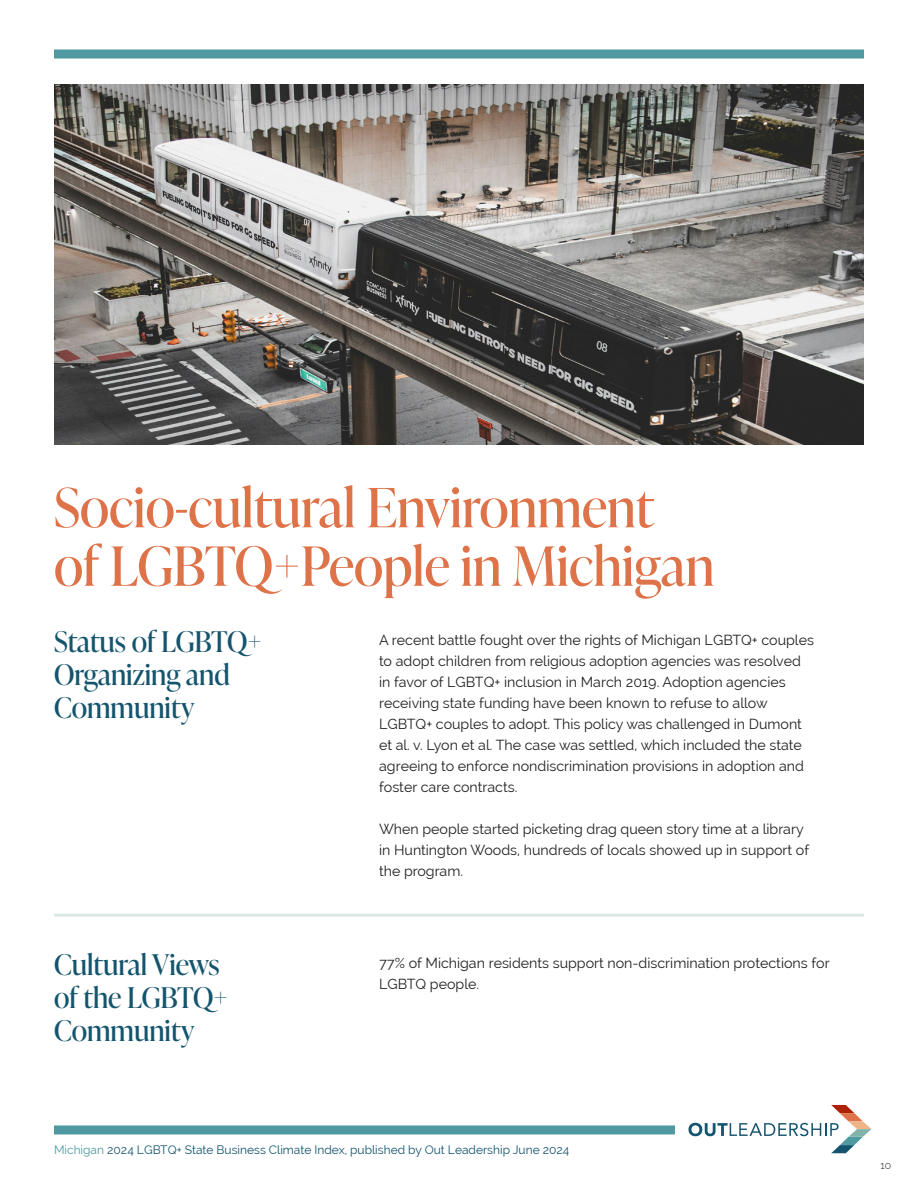
<style>
.page{position:relative;width:918px;height:1188px;background:#fff}
.page>*{position:absolute;margin:0;border:0;box-sizing:border-box;transform-origin:0 0}
.t1{font:54px/58.5px "Ivy Presto Display";color:#de734a}
.t2{font:28.5px/33px "Ivy Presto Display";color:#14546d}
.t3{font:14.25px/21px "Raleway";color:#231f20}
.t4{font:12px "Raleway";color:#14546d}
.t5{font:300 10.5px "Raleway";color:#231f20}
.s1{color:#4f99a1}
</style>
<div class="page">
<div style="left:54px;top:50px;width:810px;height:8px;background:#4f99a1"></div>
<svg style="left:689px;top:1105px;width:182px;height:48px"></svg>
<div style="left:54px;top:1125px;width:621px;height:9px;background:#4f99a1"></div>
<hr style="left:54px;top:914px;width:810px;height:3px;background:#dae8e6">
<img style="left:54px;top:84px;width:810px;height:361px">
<p class="t1" style="left:54px;top:476px;width:662px">Socio-cultural Environment<br>of LGBTQ+People in Michigan</p>
<p class="t2" style="left:54px;top:624px;width:209px">Status of LGBTQ+<br>Organizing and<br>Community</p>
<p class="t2" style="left:54px;top:946px;width:175px">Cultural Views of the LGBTQ+<br>Community</p>
<p class="t3" style="left:379px;top:629px;width:436px">A recent battle fought over the rights of Michigan LGBTQ+ couples to adopt children from religious adoption agencies was resolved in favor of LGBTQ+ inclusion in March 2019. Adoption agencies receiving state funding have been known to refuse to allow LGBTQ+ couples to adopt. This policy was challenged in Dumont et al. v. Lyon et al. The case was settled, which included the state agreeing to enforce nondiscrimination provisions in adoption and foster care contracts.</p>
<p class="t3" style="left:379px;top:818px;width:432px">When people started picketing drag queen story time at a library in Huntington Woods, hundreds of locals showed up in support of the program.</p>
<p class="t3" style="left:379px;top:952px;width:452px">77% of Michigan residents support non-discrimination protections for<br>LGBTQ people.</p>
<p class="t4" style="left:54px;top:1143px;width:517px"><span class="s1">Michigan</span> 2024 LGBTQ+ State Business Climate Index, published by Out Leadership June 2024</p>
<p class="t5" style="left:880px;top:1157px;width:12px">10</p>
</div>
